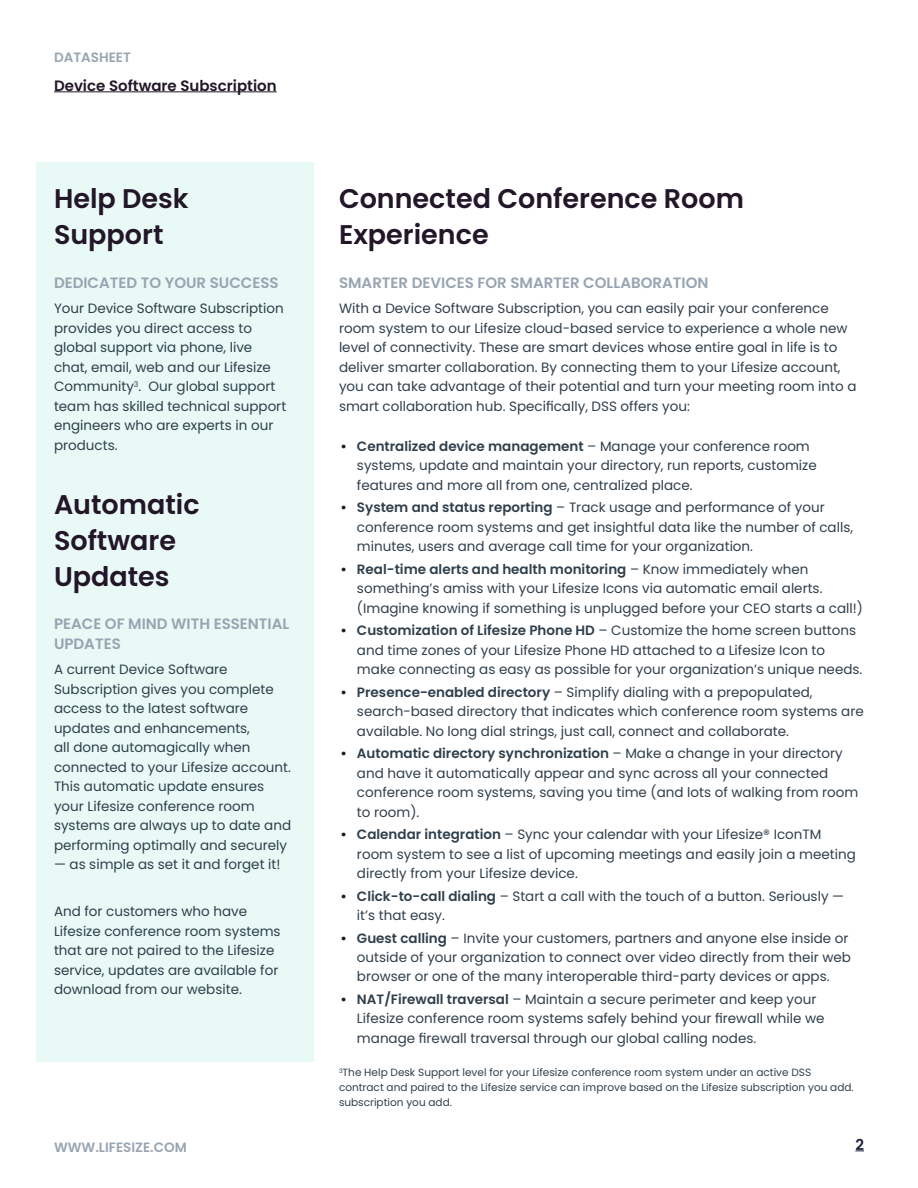
<style>
.page{position:relative;width:918px;height:1188px;background:#fff}
.page>*{position:absolute;margin:0;border:0;box-sizing:border-box;transform-origin:0 0}
.t1{font:600 27px/36px "Poppins";color:#221628}
.t2{font:600 15px/19.5px "Poppins";color:#97a5b2}
.t3{font:600 15px "Poppins";color:#221628}
.t4{font:600 15px "Poppins";color:#1c2139}
.t5{font:13.5px/19.5px "Poppins";color:#2f3f4c}
.t6{font:600 13.5px "Poppins";color:#97a5b2}
.t7{font:10.5px/15px "Poppins";color:#2f3f4c}
.s1{font-weight:600;color:#221628}
.s2{font-weight:600}
</style>
<div class="page">
<hr style="left:54px;top:91px;width:223px;height:1px;background:#221628">
<div style="left:37px;top:163px;width:277px;height:899px;background:#e9f9f5"></div>
<p class="t6" style="left:54px;top:50px;width:78px">DATASHEET</p>
<p class="t3" style="left:54px;top:77px;width:224px">Device Software Subscription</p>
<h1 class="t1" style="left:54px;top:181px;width:136px">Help Desk<br>Support</h1>
<p class="t2" style="left:54px;top:273px;width:226px">DEDICATED TO YOUR SUCCESS</p>
<p class="t5" style="left:54px;top:299px;width:234px">Your Device Software Subscription provides you direct access to global support via phone, live chat, email, web and our Lifesize<br>Community<sup>3</sup>. Our global support team has skilled technical support engineers who are experts in our products.</p>
<h1 class="t1" style="left:54px;top:486px;width:147px">Automatic<br>Software<br>Updates</h1>
<p class="t2" style="left:54px;top:614px;width:237px">PEACE OF MIND WITH ESSENTIAL<br>UPDATES</p>
<p class="t5" style="left:54px;top:660px;width:239px">A current Device Software<br>Subscription gives you complete access to the latest software updates and enhancements,<br>all done automagically when connected to your Lifesize account.<br>This automatic update ensures your Lifesize conference room systems are always up to date and performing optimally and securely</p>
<p class="t5" style="left:54px;top:855px;width:228px">— as simple as set it and forget it!</p>
<p class="t5" style="left:54px;top:902px;width:228px">And for customers who have<br>Lifesize conference room systems that are not paired to the Lifesize service, updates are available for download from our website.</p>
<h1 class="t1" style="left:339px;top:181px;width:407px">Connected Conference Room<br>Experience</h1>
<p class="t2" style="left:339px;top:273px;width:371px">SMARTER DEVICES FOR SMARTER COLLABORATION</p>
<p class="t5" style="left:339px;top:299px;width:519px">With a Device Software Subscription, you can easily pair your conference room system to our Lifesize cloud-based service to experience a whole new level of connectivity. These are smart devices whose entire goal in life is to deliver smarter collaboration. By connecting them to your Lifesize account, you can take advantage of their potential and turn your meeting room into a smart collaboration hub. Specifically, DSS offers you:</p>
<p class="t5" style="left:357px;top:436px;width:461px;text-indent:-16px"><span class="s1">•</span> <span class="s2">Centralized device management</span> – Manage your conference room systems, update and maintain your directory, run reports, customize features and more all from one, centralized place.</p>
<p class="t5" style="left:357px;top:498px;width:498px;text-indent:-16px"><span class="s1">•</span> <span class="s2">System and status reporting</span> – Track usage and performance of your conference room systems and get insightful data like the number of calls, minutes, users and average call time for your organization.</p>
<p class="t5" style="left:357px;top:559px;width:508px;text-indent:-16px"><span class="s1">•</span> <span class="s2">Real-time alerts and health monitoring</span> – Know immediately when something’s amiss with your Lifesize Icons via automatic email alerts. (Imagine knowing if something is unplugged before your CEO starts a call!)</p>
<p class="t5" style="left:357px;top:621px;width:507px;text-indent:-16px"><span class="s1">•</span> <span class="s2">Customization of Lifesize Phone HD</span> – Customize the home screen buttons and time zones of your Lifesize Phone HD attached to a Lifesize Icon to make connecting as easy as possible for your organization’s unique needs.</p>
<p class="t5" style="left:357px;top:682px;width:508px;text-indent:-16px"><span class="s1">•</span> <span class="s2">Presence-enabled directory</span> – Simplify dialing with a prepopulated, search-based directory that indicates which conference room systems are available. No long dial strings, just call, connect and collaborate.</p>
<p class="t5" style="left:357px;top:744px;width:503px;text-indent:-16px"><span class="s1">•</span> <span class="s2">Automatic directory synchronization</span> – Make a change in your directory and have it automatically appear and sync across all your connected conference room systems, saving you time (and lots of walking from room to room).</p>
<p class="t5" style="left:357px;top:825px;width:500px;text-indent:-16px"><span class="s1">•</span> <span class="s2">Calendar integration</span> – Sync your calendar with your Lifesize® IconTM room system to see a list of upcoming meetings and easily join a meeting directly from your Lifesize device.</p>
<p class="t5" style="left:357px;top:886px;width:489px;text-indent:-16px"><span class="s1">•</span> <span class="s2">Click-to-call dialing</span> – Start a call with the touch of a button. Seriously — it’s that easy.</p>
<p class="t5" style="left:357px;top:928px;width:495px;text-indent:-16px"><span class="s1">•</span> <span class="s2">Guest calling</span> – Invite your customers, partners and anyone else inside or outside of your organization to connect over video directly from their web browser or one of the many interoperable third-party devices or apps.</p>
<p class="t5" style="left:357px;top:990px;width:469px;text-indent:-16px"><span class="s1">•</span> <span class="s2">NAT/Firewall traversal</span> – Maintain a secure perimeter and keep your<br>Lifesize conference room systems safely behind your firewall while we manage firewall traversal through our global calling nodes.</p>
<p class="t7" style="left:339px;top:1065px;width:516px"><sup>3</sup>The Help Desk Support level for your Lifesize conference room system under an active DSS contract and paired to the Lifesize service can improve based on the Lifesize subscription you add. subscription you add.</p>
<p class="t6" style="left:54px;top:1139px;width:134px">WWW.LIFESIZE.COM</p>
<p class="t4" style="left:855px;top:1136px;width:10px">2</p>
</div>
